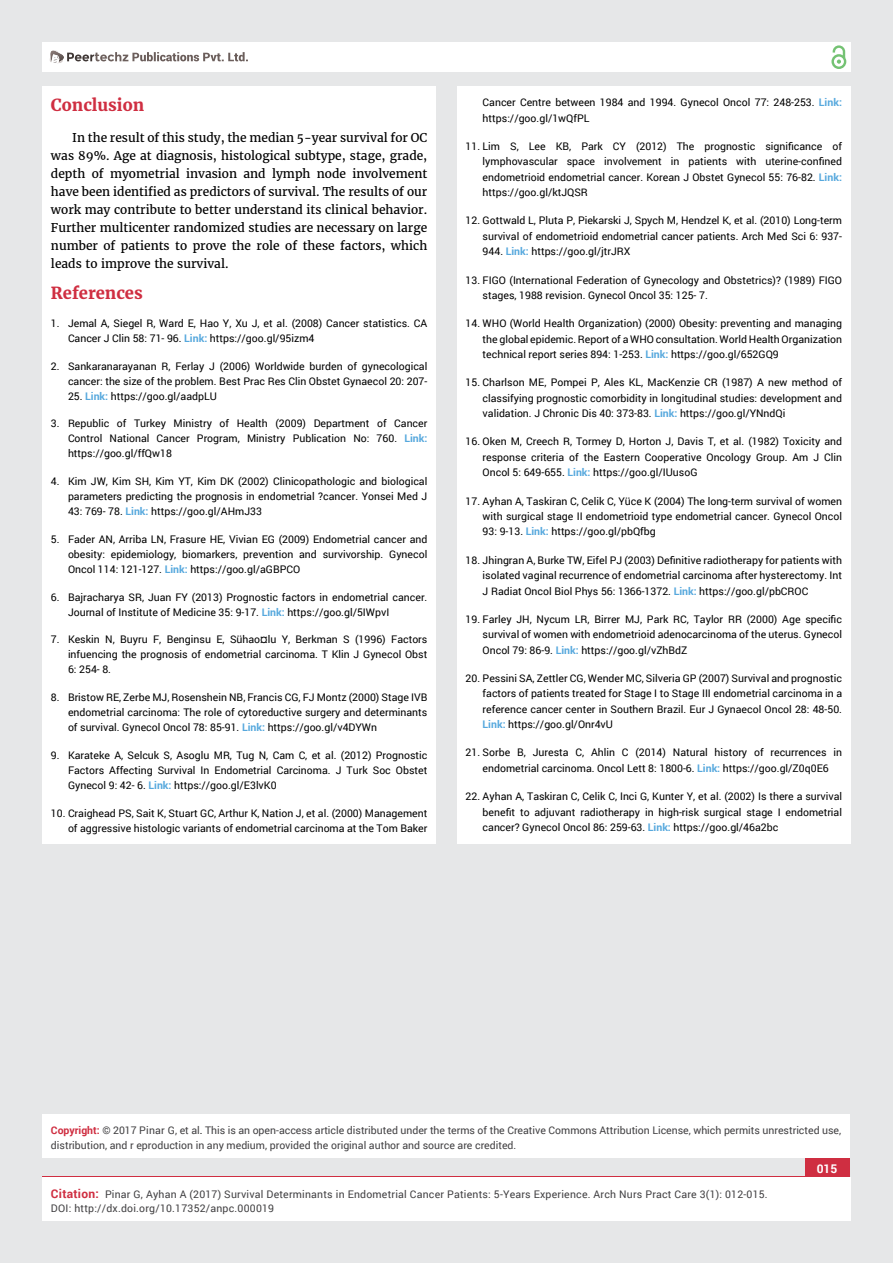
<style>
.page{position:relative;width:893px;height:1263px;background:#e6e7e8}
.page>*{position:absolute;margin:0;border:0;box-sizing:border-box;transform-origin:0 0}
.t1{font:700 16.5px "Merriweather";color:#cf2e41}
.t2{font:12px/18px "Merriweather";color:#000;text-align:justify}
.t3{font:700 12px "Roboto";color:#fff}
.t4{font:10.5px/15.5px "Roboto";color:#000;text-align:justify}
.t5{font:10.5px/15px "Roboto";color:#414042}
.t6{font:10.5px/13.5px "Roboto";letter-spacing:.02em;color:#414042}
.s1{font-weight:700;color:#56a8dd}
.s2{font-weight:700;color:#cf2e41}
.s3{color:#0e0e0e}
.s4{font-weight:700;font-size:12px;color:#cf2e41}
</style>
<div class="page">
<div style="left:42px;top:43px;width:808px;height:29px;background:#fff"></div>
<div style="left:831px;top:54px;width:15px;height:15px;border:2px solid #74c273;border-radius:50%"></div>
<svg style="left:831px;top:45px;width:15px;height:19px"></svg>
<div style="left:805px;top:1157px;width:45px;height:52px;background:#cf2e41"></div>
<svg style="left:49px;top:50px;width:199px;height:14px"></svg>
<div style="left:42px;top:1177px;width:809px;height:43px;background:#fff"></div>
<div style="left:42px;top:1115px;width:808px;height:43px;background:#fff"></div>
<div style="left:42px;top:87px;width:394px;height:757px;background:#fff"></div>
<div style="left:457px;top:87px;width:393px;height:757px;background:#fff"></div>
<h1 class="t1" style="left:51px;top:95px;width:95px">Conclusion</h1>
<p class="t2" style="left:51px;top:129px;width:378px;text-indent:21px">In the result of this study, the median 5-year survival for OC was 89%. Age at diagnosis, histological subtype, stage, grade, depth of myometrial invasion and lymph node involvement have been identified as predictors of survival. The results of our work may contribute to better understand its clinical behavior.<br>Further multicenter randomized studies are necessary on large number of patients to prove the role of these factors, which leads to improve the survival.</p>
<h1 class="t1" style="left:51px;top:283px;width:93px">References</h1>
<p class="t4" style="left:68px;top:315px;width:361px;line-height:15px;text-indent:-17px">1. Jemal A, Siegel R, Ward E, Hao Y, Xu J, et al. (2008) Cancer statistics. CA<br>Cancer J Clin 58: 71- 96. <span class="s1">Link:</span> https://goo.gl/95izm4</p>
<p class="t4" style="left:51px;top:358px;width:378px;line-height:15px;text-align:right">2. Sankaranarayanan R, Ferlay J (2006) Worldwide burden of gynecological cancer: the size of the problem. Best Prac Res Clin Obstet Gynaecol 20: 207-</p>
<p class="t4" style="left:68px;top:388px;width:150px">25. <span class="s1">Link:</span> https://goo.gl/aadpLU</p>
<p class="t4" style="left:68px;top:416px;width:361px;line-height:15px;text-indent:-17px">3. Republic of Turkey Ministry of Health (2009) Department of Cancer Control National Cancer Program, Ministry Publication No: 760. <span class="s1">Link: </span>https://goo.gl/ffQw18</p>
<p class="t4" style="left:68px;top:473px;width:361px;line-height:15px;text-indent:-17px">4. Kim JW, Kim SH, Kim YT, Kim DK (2002) Clinicopathologic and biological parameters predicting the prognosis in endometrial ?cancer. Yonsei Med J 43: 769- 78. <span class="s1">Link:</span> https://goo.gl/AHmJ33</p>
<p class="t4" style="left:68px;top:531px;width:361px;line-height:15px;text-indent:-17px">5. Fader AN, Arriba LN, Frasure HE, Vivian EG (2009) Endometrial cancer and obesity: epidemiology, biomarkers, prevention and survivorship. Gynecol Oncol 114: 121-127. <span class="s1">Link:</span> https://goo.gl/aGBPCO</p>
<p class="t4" style="left:68px;top:589px;width:361px;line-height:15px;text-indent:-17px">6. Bajracharya SR, Juan FY (2013) Prognostic factors in endometrial cancer.<br>Journal of Institute of Medicine 35: 9-17. <span class="s1">Link:</span> https://goo.gl/5IWpvI</p>
<p class="t4" style="left:68px;top:632px;width:361px;line-height:15px;text-indent:-17px">7. Keskin N, Buyru F, Benginsu E, Sühao¤lu Y, Berkman S (1996) Factors infuencing the prognosis of endometrial carcinoma. T Klin J Gynecol Obst 6: 254- 8.</p>
<p class="t4" style="left:68px;top:689px;width:361px;line-height:15px;text-indent:-17px">8. Bristow RE, Zerbe MJ, Rosenshein NB, Francis CG, FJ Montz (2000) Stage IVB endometrial carcinoma: The role of cytoreductive surgery and determinants of survival. Gynecol Oncol 78: 85-91. <span class="s1">Link:</span> https://goo.gl/v4DYWn</p>
<p class="t4" style="left:68px;top:747px;width:361px;line-height:15px;text-indent:-17px">9. Karateke A, Selcuk S, Asoglu MR, Tug N, Cam C, et al. (2012) Prognostic Factors Affecting Survival In Endometrial Carcinoma. J Turk Soc Obstet Gynecol 9: 42- 6. <span class="s1">Link:</span> https://goo.gl/E3lvK0</p>
<p class="t4" style="left:51px;top:805px;width:378px;line-height:15px;text-align:right">10. Craighead PS, Sait K, Stuart GC, Arthur K, Nation J, et al. (2000) Management of aggressive histologic variants of endometrial carcinoma at the Tom Baker</p>
<p class="t4" style="left:483px;top:94px;width:361px">Cancer Centre between 1984 and 1994. Gynecol Oncol 77: 248-253. <span class="s1">Link: </span>https://goo.gl/1wQfPL</p>
<p class="t4" style="left:483px;top:138px;width:361px;text-indent:-17px">11. Lim S, Lee KB, Park CY (2012) The prognostic significance of lymphovascular space involvement in patients with uterine-confined endometrioid endometrial cancer. Korean J Obstet Gynecol 55: 76-82. <span class="s1">Link: </span>https://goo.gl/ktJQSR</p>
<p class="t4" style="left:483px;top:213px;width:361px;text-indent:-17px">12. Gottwald L, Pluta P, Piekarski J, Spych M, Hendzel K, et al. (2010) Long-term survival of endometrioid endometrial cancer patients. Arch Med Sci 6: 937- 944. <span class="s1">Link:</span> https://goo.gl/jtrJRX</p>
<p class="t4" style="left:483px;top:272px;width:361px;text-indent:-17px">13. FIGO (International Federation of Gynecology and Obstetrics)? (1989) FIGO stages, 1988 revision. Gynecol Oncol 35: 125- 7.</p>
<p class="t4" style="left:483px;top:315px;width:361px;text-indent:-17px">14. WHO (World Health Organization) (2000) Obesity: preventing and managing the global epidemic. Report of a WHO consultation. World Health Organization technical report series 894: 1-253. <span class="s1">Link:</span> https://goo.gl/652GQ9</p>
<p class="t4" style="left:483px;top:375px;width:361px;text-indent:-17px">15. Charlson ME, Pompei P, Ales KL, MacKenzie CR (1987) A new method of classifying prognostic comorbidity in longitudinal studies: development and validation. J Chronic Dis 40: 373-83. <span class="s1">Link:</span> https://goo.gl/YNndQi</p>
<p class="t4" style="left:483px;top:434px;width:361px;text-indent:-17px">16. Oken M, Creech R, Tormey D, Horton J, Davis T, et al. (1982) Toxicity and response criteria of the Eastern Cooperative Oncology Group. Am J Clin Oncol 5: 649-655. <span class="s1">Link:</span> https://goo.gl/IUusoG</p>
<p class="t4" style="left:483px;top:493px;width:361px;text-indent:-17px">17. Ayhan A, Taskiran C, Celik C, Yüce K (2004) The long-term survival of women with surgical stage II endometrioid type endometrial cancer. Gynecol Oncol 93: 9-13. <span class="s1">Link:</span> https://goo.gl/pbQfbg</p>
<p class="t4" style="left:483px;top:552px;width:361px;text-indent:-17px">18. Jhingran A, Burke TW, Eifel PJ (2003) Definitive radiotherapy for patients with isolated vaginal recurrence of endometrial carcinoma after hysterectomy. Int J Radiat Oncol Biol Phys 56: 1366-1372. <span class="s1">Link:</span> https://goo.gl/pbCROC</p>
<p class="t4" style="left:483px;top:611px;width:361px;text-indent:-17px">19. Farley JH, Nycum LR, Birrer MJ, Park RC, Taylor RR (2000) Age specific survival of women with endometrioid adenocarcinoma of the uterus. Gynecol Oncol 79: 86-9. <span class="s1">Link:</span> https://goo.gl/vZhBdZ</p>
<p class="t4" style="left:483px;top:670px;width:361px;text-indent:-17px">20. Pessini SA, Zettler CG, Wender MC, Silveria GP (2007) Survival and prognostic factors of patients treated for Stage I to Stage III endometrial carcinoma in a reference cancer center in Southern Brazil. Eur J Gynaecol Oncol 28: 48-50.<br><span class="s1">Link:</span> https://goo.gl/Onr4vU</p>
<p class="t4" style="left:466px;top:745px;width:378px;text-align:center">21. Sorbe B, Juresta C, Ahlin C (2014) Natural history of recurrences in endometrial carcinoma. Oncol Lett 8: 1800-6. <span class="s1">Link:</span> https://goo.gl/Z0q0E6</p>
<p class="t4" style="left:483px;top:788px;width:361px;text-indent:-17px">22. Ayhan A, Taskiran C, Celik C, Inci G, Kunter Y, et al. (2002) Is there a survival benefit to adjuvant radiotherapy in high-risk surgical stage I endometrial cancer? Gynecol Oncol 86: 259-63. <span class="s1">Link:</span> https://goo.gl/46a2bc</p>
<p class="t5" style="left:51px;top:1123px;width:792px"><span class="s2">Copyright:</span> © 2017 Pinar G, et al<span class="s3">.</span> This is an open-access article distributed under the terms of the Creative Commons Attribution License, which permits unrestricted use, distribution, and r eproduction in any medium, provided the original author and source are credited.</p>
<p class="t6" style="left:51px;top:1188px;width:718px"><span class="s4">Citation:</span> Pinar G, Ayhan A (2017) Survival Determinants in Endometrial Cancer Patients: 5-Years Experience. Arch Nurs Pract Care 3(1): 012-015.<br>DOI: http://dx.doi.org/10.17352/anpc.000019</p>
<p class="t3" style="left:817px;top:1161px;width:22px">015</p>
</div>
